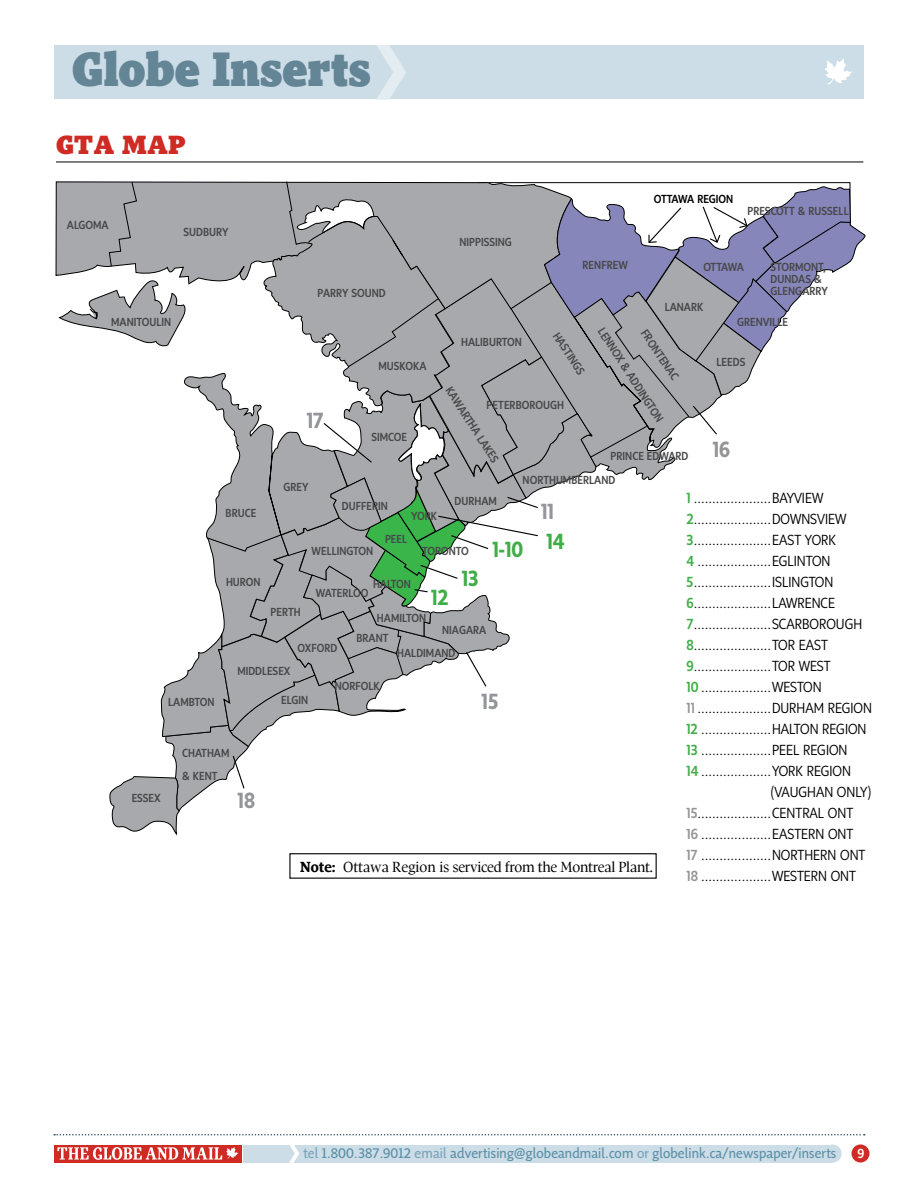
<style>
.page{position:relative;width:918px;height:1188px;background:#fff}
.page>*{position:absolute;margin:0;border:0;box-sizing:border-box;transform-origin:0 0}
.t1{font:900 49.5px "Pratt";color:#648595}
.t2{font:27px "Pratt Micro";color:#cf2a23}
.t3{font:700 22.5px "G Msans LF";color:#939598;scale:.95 1}
.t4{font:700 22.5px "G Msans LF";letter-spacing:-.005em;color:#41ad49;scale:.95 1}
.t5{font:300 15px "G Msans LF";color:#000;scale:.95 1}
.t6{font:15px "Pratt";letter-spacing:-.015em;color:#000}
.t7{font:14.25px "G Mnews LF";letter-spacing:.01em;color:#5e91a8}
.t8{font:500 13.5px "G Msans LF";color:#fff}
.t9{font:500 12px/12px "G Msans LF";color:#48484a;scale:.95 1}
.t10{font:500 12px "G Msans LF";letter-spacing:-.01em;color:#000;scale:.95 1}
.s1{font-weight:800}
.s2{font-weight:500;color:#41ad49}
.s3{font-weight:500;color:#939598}
.s4{color:#79a4b9}
</style>
<div class="page">
<div style="left:54px;top:1145px;width:187px;height:18px;background:#cf2a23"></div>
<svg style="left:57px;top:1147px;width:181px;height:13px"></svg>
<div style="left:244px;top:1145px;width:589px;height:18px;background:#ccdde7"></div>
<div style="left:824px;top:1145px;width:18px;height:18px;background:#ccdde7;border-radius:50%"></div>
<svg style="left:54px;top:1134px;width:811px;height:2px"></svg>
<svg style="left:289px;top:1145px;width:10px;height:18px"></svg>
<svg style="left:851px;top:1144px;width:19px;height:19px"></svg>
<div style="left:54px;top:45px;width:810px;height:54px;background:#ccdde7"></div>
<svg style="left:825px;top:58px;width:27px;height:27px"></svg>
<svg style="left:377px;top:45px;width:29px;height:54px"></svg>
<hr style="left:56px;top:162px;width:807px;height:1px;background:#000">
<div style="left:289px;top:853px;width:368px;height:26px;border:1px solid #000"></div>
<svg style="left:58px;top:181px;width:808px;height:655px"></svg>
<h1 class="t1" style="left:72px;top:42px;width:301px">Globe Inserts</h1>
<h2 class="t2" style="left:56px;top:129px;width:131px">GTA MAP</h2>
<p class="t9" style="left:67px;top:219px;width:46px">ALGOMA</p>
<p class="t9" style="left:184px;top:226px;width:49px">SUDBURY</p>
<p class="t9" style="left:111px;top:316px;width:65px">MANITOULIN</p>
<p class="t9" style="left:318px;top:287px;width:73px">PARRY SOUND</p>
<h3 class="t3" style="left:307px;top:408px;width:19px">17</h3>
<p class="t9" style="left:283px;top:480px;width:28px">GREY</p>
<p class="t9" style="left:378px;top:360px;width:52px">MUSKOKA</p>
<p class="t9" style="left:371px;top:431px;width:39px">SIMCOE</p>
<p class="t9" style="left:459px;top:236px;width:57px">NIPPISSING</p>
<p class="t10" style="left:654px;top:192px;width:85px">OTTAWA REGION</p>
<p class="t9" style="left:748px;top:205px;width:108px">PRESCOTT &amp; RUSSELL</p>
<p class="t9" style="left:583px;top:259px;width:49px">RENFREW</p>
<p class="t9" style="left:704px;top:261px;width:44px">OTTAWA</p>
<p class="t9" style="left:771px;top:261px;width:62px">STORMONT,<br>DUNDAS &amp;<br>GLENGARRY</p>
<p class="t9" style="left:737px;top:315px;width:55px">GRENVILLE</p>
<p class="t9" style="left:717px;top:356px;width:32px">LEEDS</p>
<p class="t9" style="left:665px;top:301px;width:42px">LANARK</p>
<p class="t9" style="left:606px;top:326px;width:117px;rotate:57deg">LENNOX &amp; ADDINGTON</p>
<p class="t9" style="left:561px;top:330px;width:52px;rotate:57deg">HASTINGS</p>
<p class="t9" style="left:649px;top:327px;width:62px;rotate:56deg">FRONTENAC</p>
<p class="t9" style="left:461px;top:336px;width:65px">HALIBURTON</p>
<p class="t9" style="left:454px;top:385px;width:93px;rotate:57deg">KAWARTHA LAKES</p>
<p class="t9" style="left:487px;top:399px;width:83px">PETERBOROUGH</p>
<h3 class="t3" style="left:713px;top:437px;width:20px">16</h3>
<p class="t9" style="left:611px;top:450px;width:83px">PRINCE EDWARD</p>
<p class="t9" style="left:523px;top:474px;width:99px">NORTHUMBERLAND</p>
<p class="t9" style="left:168px;top:696px;width:50px">LAMBTON</p>
<p class="t9" style="left:226px;top:507px;width:34px">BRUCE</p>
<p class="t9" style="left:226px;top:576px;width:38px">HURON</p>
<p class="t9" style="left:342px;top:500px;width:50px">DUFFERIN</p>
<p class="t9" style="left:411px;top:510px;width:29px">YORK</p>
<p class="t9" style="left:455px;top:495px;width:46px">DURHAM</p>
<p class="t9" style="left:270px;top:606px;width:33px">PERTH</p>
<p class="t9" style="left:312px;top:545px;width:66px">WELLINGTON</p>
<p class="t9" style="left:385px;top:533px;width:25px">PEEL</p>
<p class="t9" style="left:422px;top:545px;width:50px">TORONTO</p>
<p class="t9" style="left:373px;top:578px;width:41px">HALTON</p>
<p class="t9" style="left:377px;top:612px;width:54px">HAMILTON</p>
<p class="t9" style="left:316px;top:587px;width:57px">WATERLOO</p>
<h3 class="t4" style="left:431px;top:585px;width:20px">12</h3>
<h3 class="t4" style="left:462px;top:566px;width:19px">13</h3>
<h3 class="t4" style="left:492px;top:537px;width:34px">1-10</h3>
<p class="t9" style="left:298px;top:642px;width:43px">OXFORD</p>
<p class="t9" style="left:356px;top:632px;width:35px">BRANT</p>
<p class="t9" style="left:442px;top:624px;width:48px">NIAGARA</p>
<p class="t9" style="left:397px;top:647px;width:63px">HALDIMAND</p>
<p class="t9" style="left:237px;top:665px;width:57px">MIDDLESEX</p>
<p class="t9" style="left:281px;top:694px;width:30px">ELGIN</p>
<p class="t9" style="left:335px;top:679px;width:49px">NORFOLK</p>
<h3 class="t3" style="left:482px;top:689px;width:19px">15</h3>
<p class="t9" style="left:132px;top:792px;width:32px">ESSEX</p>
<p class="t9" style="left:182px;top:742px;width:51px;line-height:22.5px">CHATHAM &amp; KENT</p>
<h3 class="t3" style="left:238px;top:788px;width:20px">18</h3>
<h3 class="t3" style="left:541px;top:499px;width:15px">11</h3>
<h3 class="t4" style="left:546px;top:529px;width:21px">14</h3>
<p class="t6" style="left:300px;top:859px;width:354px"><span class="s1">Note:</span> Ottawa Region is serviced from the Montreal Plant.</p>
<p class="t5" style="left:687px;top:490px;width:146px"><span class="s2">1</span> .....................BAYVIEW</p>
<p class="t5" style="left:687px;top:511px;width:170px"><span class="s2">2</span>.....................DOWNSVIEW</p>
<p class="t5" style="left:687px;top:532px;width:159px"><span class="s2">3</span>.....................EAST YORK</p>
<p class="t5" style="left:687px;top:553px;width:153px"><span class="s2">4</span> ....................EGLINTON</p>
<p class="t5" style="left:687px;top:574px;width:156px"><span class="s2">5</span>.....................ISLINGTON</p>
<p class="t5" style="left:687px;top:595px;width:158px"><span class="s2">6</span>.....................LAWRENCE</p>
<p class="t5" style="left:687px;top:616px;width:187px"><span class="s2">7</span>.....................SCARBOROUGH</p>
<p class="t5" style="left:687px;top:637px;width:150px"><span class="s2">8</span>.....................TOR EAST</p>
<p class="t5" style="left:687px;top:658px;width:153px"><span class="s2">9</span>.....................TOR WEST</p>
<p class="t5" style="left:687px;top:679px;width:144px"><span class="s2">10</span> ...................WESTON</p>
<p class="t5" style="left:687px;top:700px;width:197px"><span class="s3">11</span> ....................DURHAM REGION</p>
<p class="t5" style="left:687px;top:721px;width:191px"><span class="s2">12</span> ...................HALTON REGION</p>
<p class="t5" style="left:687px;top:742px;width:171px"><span class="s2">13</span> ...................PEEL REGION</p>
<p class="t5" style="left:687px;top:763px;width:175px"><span class="s2">14</span> ...................YORK REGION</p>
<p class="t5" style="left:771px;top:784px;width:107px">(VAUGHAN ONLY)</p>
<p class="t5" style="left:687px;top:805px;width:177px"><span class="s3">15</span>....................CENTRAL ONT</p>
<p class="t5" style="left:687px;top:826px;width:177px"><span class="s3">16</span> ...................EASTERN ONT</p>
<p class="t5" style="left:687px;top:847px;width:190px"><span class="s3">17</span> ...................NORTHERN ONT</p>
<p class="t5" style="left:687px;top:868px;width:180px"><span class="s3">18</span> ...................WESTERN ONT</p>
<p class="t7" style="left:304px;top:1144px;width:534px"><span class="s4">tel</span> 1.800.387.9012 <span class="s4">email</span> advertising@globeandmail.com <span class="s4">or</span> globelink.ca/newspaper/inserts</p>
<p class="t8" style="left:858px;top:1146px;width:8px">9</p>
</div>
